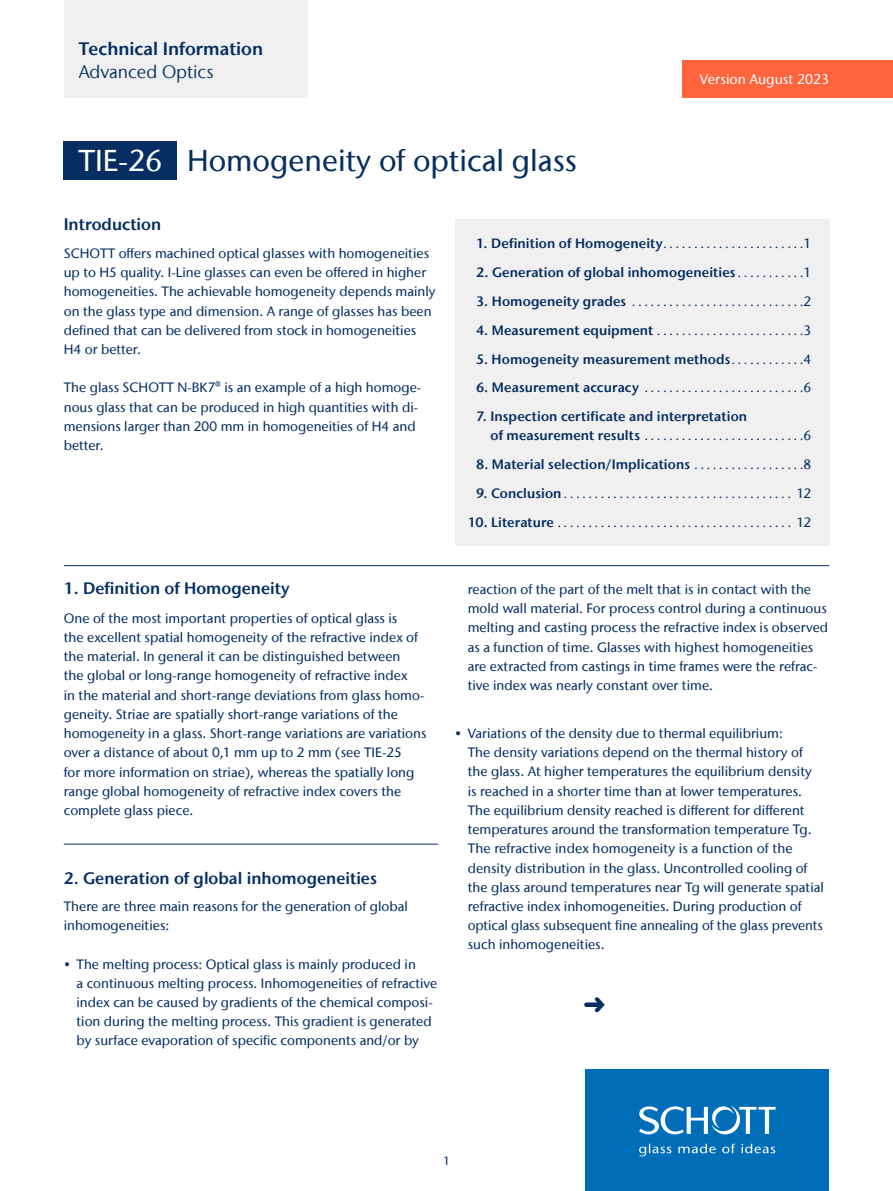
<style>
.page{position:relative;width:893px;height:1191px;background:#fff}
.page>*{position:absolute;margin:0;border:0;box-sizing:border-box;transform-origin:0 0}
.t1{font:500 30px "Stone Sans IIITC Com";color:#062e62}
.t2{font:600 18px "Stone Sans IIITC Com";color:#062e62}
.t3{font:18px "Stone Sans IIITC Com";color:#062e62}
.t4{font:600 16.5px "Stone Sans IIITC Com";color:#062e62}
.t5{font:500 13.95px "Stone Sans IIITC Com";color:#fff}
.t6{font:500 13.5px/19.2px "Stone Sans IIITC Com";color:#062e62}
.t7{font:600 13.5px "Stone Sans IIITC Com";letter-spacing:.01em;color:#062e62}
.t8{font:500 12px "Stone Sans IIITC Com";color:#062e62}
.t9{font:600 10.5px "Stone Sans IIITC Com";color:#062e62}
.s1{color:#fff}
.s2{font-size:10.5px}
.s3{font-weight:500}
.s4{font-size:13.5px}
.s5{font-weight:500;font-size:13.5px}
</style>
<div class="page">
<div style="left:64px;top:0;width:244px;height:98px;background:#f0f0f0"></div>
<div style="left:585px;top:1069px;width:244px;height:122px;background:#006db8"></div>
<svg style="left:639px;top:1105px;width:137px;height:51px"></svg>
<div style="left:64px;top:142px;width:113px;height:38px;background:#062e62"></div>
<hr style="left:64px;top:565px;width:765px;height:1px;background:#062e62">
<hr style="left:64px;top:843px;width:374px;height:1px;background:#062e62">
<div style="left:683px;top:60px;width:210px;height:38px;background:#ff643c"></div>
<div style="left:455px;top:219px;width:374px;height:327px;background:#f0f0f0"></div>
<h2 class="t2" style="left:79px;top:38px;width:186px">Technical Information</h2>
<h2 class="t3" style="left:79px;top:60px;width:136px">Advanced Optics</h2>
<h1 class="t1" style="left:78px;top:142px;width:500px"><span class="s1">TIE-26</span> Homogeneity of optical glass</h1>
<p class="t5" style="left:700px;top:70px;width:131px">Version August 2023</p>
<p class="t4" style="left:64px;top:213px;width:99px">Introduction</p>
<p class="t6" style="left:64px;top:243px;width:373px">SCHOTT offers machined optical glasses with homogeneities up to H5 quality. I-Line glasses can even be offered in higher homogeneities. The achievable homogeneity depends mainly on the glass type and dimension. A range of glasses has been defined that can be delivered from stock in homogeneities H4 or better.</p>
<p class="t6" style="left:64px;top:378px;width:359px">The glass SCHOTT N-BK7® is an example of a high homoge&shy;nous glass that can be produced in high quantities with di&shy;mensions larger than 200 mm in homogeneities of H4 and better.</p>
<p class="t7" style="left:476px;top:235px;width:337px">1. Definition of Homogeneity <span class="s2">. . . . . . . . . . . . . . . . . . . . . .</span> <span class="s3">1</span></p>
<p class="t7" style="left:476px;top:264px;width:337px">2. Generation of global inhomogeneities <span class="s2">. . . . . . . . . .</span> <span class="s3">1</span></p>
<p class="t9" style="left:476px;top:295px;width:337px"><span class="s4">3. Homogeneity grades</span> . . . . . . . . . . . . . . . . . . . . . . . . . . . <span class="s5">2</span></p>
<p class="t9" style="left:476px;top:324px;width:337px"><span class="s4">4. Measurement equipment</span> . . . . . . . . . . . . . . . . . . . . . . . <span class="s5">3</span></p>
<p class="t7" style="left:476px;top:350px;width:337px">5. Homogeneity measurement methods <span class="s2">. . . . . . . . . . .</span> <span class="s3">4</span></p>
<p class="t9" style="left:476px;top:382px;width:337px"><span class="s4">6. Measurement accuracy</span> . . . . . . . . . . . . . . . . . . . . . . . . . <span class="s5">6</span></p>
<p class="t7" style="left:476px;top:408px;width:273px">7. Inspection certificate and interpretation</p>
<p class="t9" style="left:490px;top:430px;width:322px"><span class="s4">of measurement results</span> . . . . . . . . . . . . . . . . . . . . . . . . . <span class="s5">6</span></p>
<p class="t7" style="left:476px;top:456px;width:337px">8. Material selection/Implications <span class="s2">. . . . . . . . . . . . . . . . .</span> <span class="s3">8</span></p>
<p class="t9" style="left:476px;top:487px;width:337px"><span class="s4">9. Conclusion</span> . . . . . . . . . . . . . . . . . . . . . . . . . . . . . . . . . . . . . <span class="s5">12</span></p>
<p class="t9" style="left:468px;top:516px;width:345px"><span class="s4">10. Literature</span> . . . . . . . . . . . . . . . . . . . . . . . . . . . . . . . . . . . . . . <span class="s5">12</span></p>
<p class="t4" style="left:64px;top:578px;width:227px">1. Definition of Homogeneity</p>
<p class="t6" style="left:64px;top:608px;width:364px">One of the most important properties of optical glass is<br>the excellent spatial homogeneity of the refractive index of the material. In general it can be distinguished between<br>the global or long-range homogeneity of refractive index<br>in the material and short-range deviations from glass homo&shy;geneity. Striae are spatially short-range variations of the homogeneity in a glass. Short-range variations are variations over a distance of about 0,1 mm up to 2 mm (see TIE-25<br>for more information on striae), whereas the spatially long range global homogeneity of refractive index covers the complete glass piece.</p>
<p class="t4" style="left:64px;top:867px;width:315px">2. Generation of global inhomogeneities</p>
<p class="t6" style="left:64px;top:896px;width:346px">There are three main reasons for the generation of global inhomogeneities:</p>
<p class="t6" style="left:77px;top:954px;width:362px;text-indent:-13px">• The melting process: Optical glass is mainly produced in<br>a continuous melting process. Inhomogeneities of refractive index can be caused by gradients of the chemical composi&shy;tion during the melting process. This gradient is generated by surface evaporation of specific components and/or by</p>
<p class="t6" style="left:468px;top:579px;width:362px">reaction of the part of the melt that is in contact with the mold wall material. For process control during a continuous melting and casting process the refractive index is observed as a function of time. Glasses with highest homogeneities are extracted from castings in time frames were the refrac&shy;tive index was nearly constant over time.</p>
<p class="t6" style="left:468px;top:723px;width:358px;text-indent:-13px">• Variations of the density due to thermal equilibrium:<br>The density variations depend on the thermal history of the glass. At higher temperatures the equilibrium density is reached in a shorter time than at lower temperatures.<br>The equilibrium density reached is different for different temperatures around the transformation temperature Tg.<br>The refractive index homogeneity is a function of the density distribution in the glass. Uncontrolled cooling of the glass around temperatures near Tg will generate spatial refractive index inhomogeneities. During production of optical glass subsequent fine annealing of the glass prevents such inhomogeneities.</p>
<p class="t8" style="left:443px;top:1153px;width:8px">1</p>
</div>
